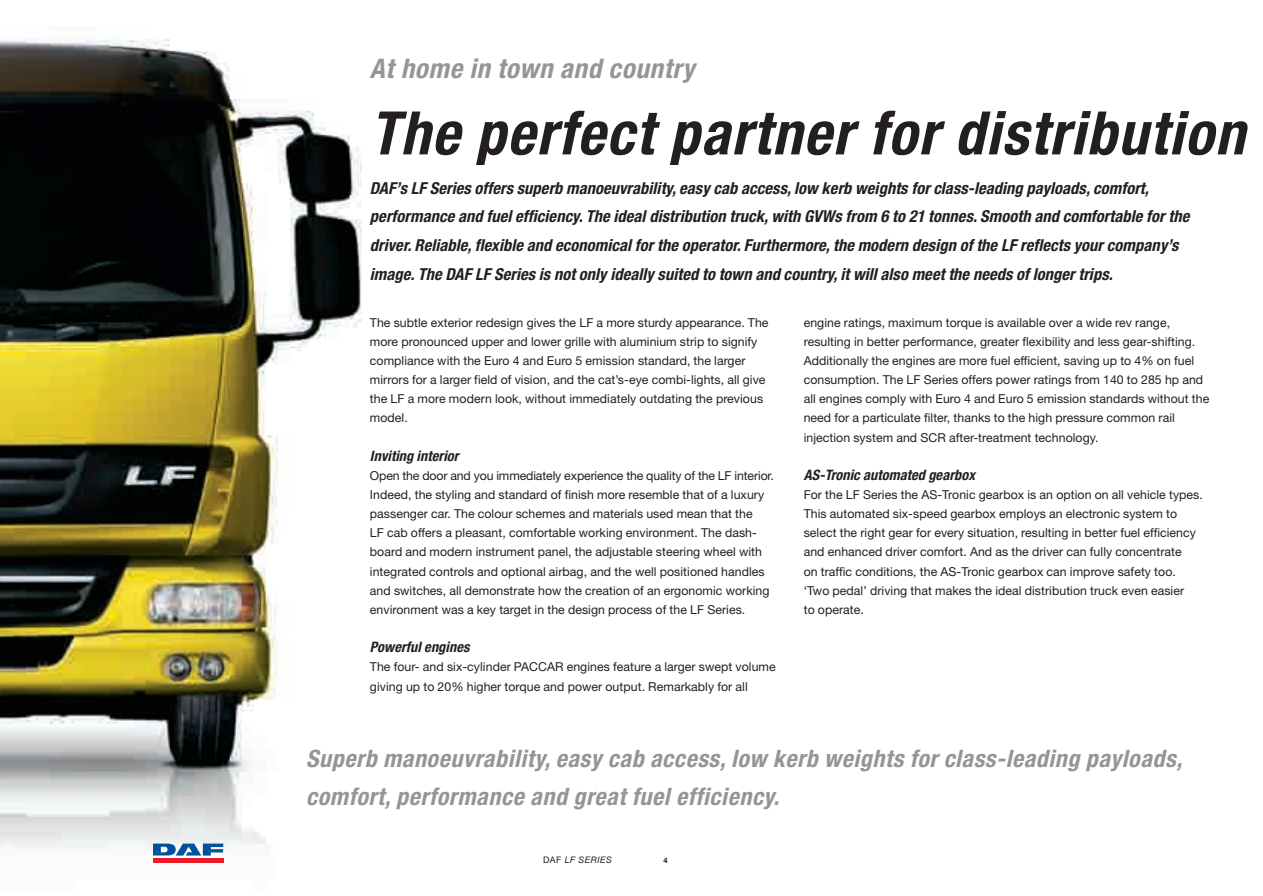
<style>
.page{position:relative;width:1263px;height:896px;background:#fff}
.page>*{position:absolute;margin:0;border:0;box-sizing:border-box;transform-origin:0 0}
.t1{font:italic 700 condensed 60px "Helvetica Neue";letter-spacing:.025em;color:#231f20}
.t2{font:italic 700 condensed 27px "Helvetica Neue";letter-spacing:.025em;color:#939598}
.t3{font:italic 700 condensed 24px/38.2px "Helvetica Neue";letter-spacing:.025em;color:#939598}
.t4{font:italic 700 condensed 16.5px/28.7px "Helvetica Neue";letter-spacing:.005em;color:#231f20}
.t5{font:italic 700 condensed 14.4px "Helvetica Neue";letter-spacing:.005em;color:#231f20}
.t6{font:12.3px/19.2px "Helvetica Neue";letter-spacing:.005em;color:#231f20}
.t7{font:italic 9px "Helvetica Neue";letter-spacing:.05em;color:#231f20}
.t8{font:700 7.5px "Helvetica Neue";color:#231f20}
.s1{font-style:normal}
</style>
<div class="page">
<img style="left:0;top:39px;width:362px;height:824px">
<hr style="left:153px;top:858px;width:70px;height:4px;background:#ee1b2c">
<svg style="left:153px;top:843px;width:70px;height:12px"></svg>
<h2 class="t2" style="left:370px;top:58px;width:326px">At home in town and country</h2>
<h1 class="t1" style="left:370px;top:111px;width:876px">The perfect partner for distribution</h1>
<p class="t4" style="left:370px;top:175px;width:821px">DAF’s LF Series offers superb manoeuvrability, easy cab access, low kerb weights for class-leading payloads, comfort, performance and fuel efficiency. The ideal distribution truck, with GVWs from 6 to 21 tonnes. Smooth and comfortable for the driver. Reliable, flexible and economical for the operator. Furthermore, the modern design of the LF reflects your company’s image. The DAF LF Series is not only ideally suited to town and country, it will also meet the needs of longer trips.</p>
<p class="t6" style="left:370px;top:314px;width:400px">The subtle exterior redesign gives the LF a more sturdy appearance. The more pronounced upper and lower grille with aluminium strip to signify compliance with the Euro 4 and Euro 5 emission standard, the larger mirrors for a larger field of vision, and the cat’s-eye combi-lights, all give the LF a more modern look, without immediately outdating the previous model.</p>
<p class="t5" style="left:370px;top:450px;width:90px">Inviting interior</p>
<p class="t6" style="left:370px;top:467px;width:405px">Open the door and you immediately experience the quality of the LF interior.<br>Indeed, the styling and standard of finish more resemble that of a luxury passenger car. The colour schemes and materials used mean that the<br>LF cab offers a pleasant, comfortable working environment. The dash&shy;board and modern instrument panel, the adjustable steering wheel with integrated controls and optional airbag, and the well positioned handles and switches, all demonstrate how the creation of an ergonomic working environment was a key target in the design process of the LF Series.</p>
<p class="t5" style="left:370px;top:642px;width:101px">Powerful engines</p>
<p class="t6" style="left:370px;top:658px;width:407px">The four- and six-cylinder PACCAR engines feature a larger swept volume giving up to 20% higher torque and power output. Remarkably for all</p>
<p class="t6" style="left:804px;top:314px;width:407px">engine ratings, maximum torque is available over a wide rev range, resulting in better performance, greater flexibility and less gear-shifting.<br>Additionally the engines are more fuel efficient, saving up to 4% on fuel consumption. The LF Series offers power ratings from 140 to 285 hp and all engines comply with Euro 4 and Euro 5 emission standards without the need for a particulate filter, thanks to the high pressure common rail injection system and SCR after-treatment technology.</p>
<p class="t5" style="left:804px;top:469px;width:173px">AS-Tronic automated gearbox</p>
<p class="t6" style="left:804px;top:486px;width:401px">For the LF Series the AS-Tronic gearbox is an option on all vehicle types.<br>This automated six-speed gearbox employs an electronic system to select the right gear for every situation, resulting in better fuel efficiency and enhanced driver comfort. And as the driver can fully concentrate<br>on traffic conditions, the AS-Tronic gearbox can improve safety too. ‘Two pedal’ driving that makes the ideal distribution truck even easier<br>to operate.</p>
<h3 class="t3" style="left:306px;top:741px;width:877px">Superb manoeuvrability, easy cab access, low kerb weights for class-leading payloads, comfort, performance and great fuel efficiency.</h3>
<p class="t7" style="left:543px;top:855px;width:70px"><span class="s1">DAF</span> LF SERIES</p>
<p class="t8" style="left:663px;top:857px;width:6px">4</p>
</div>
